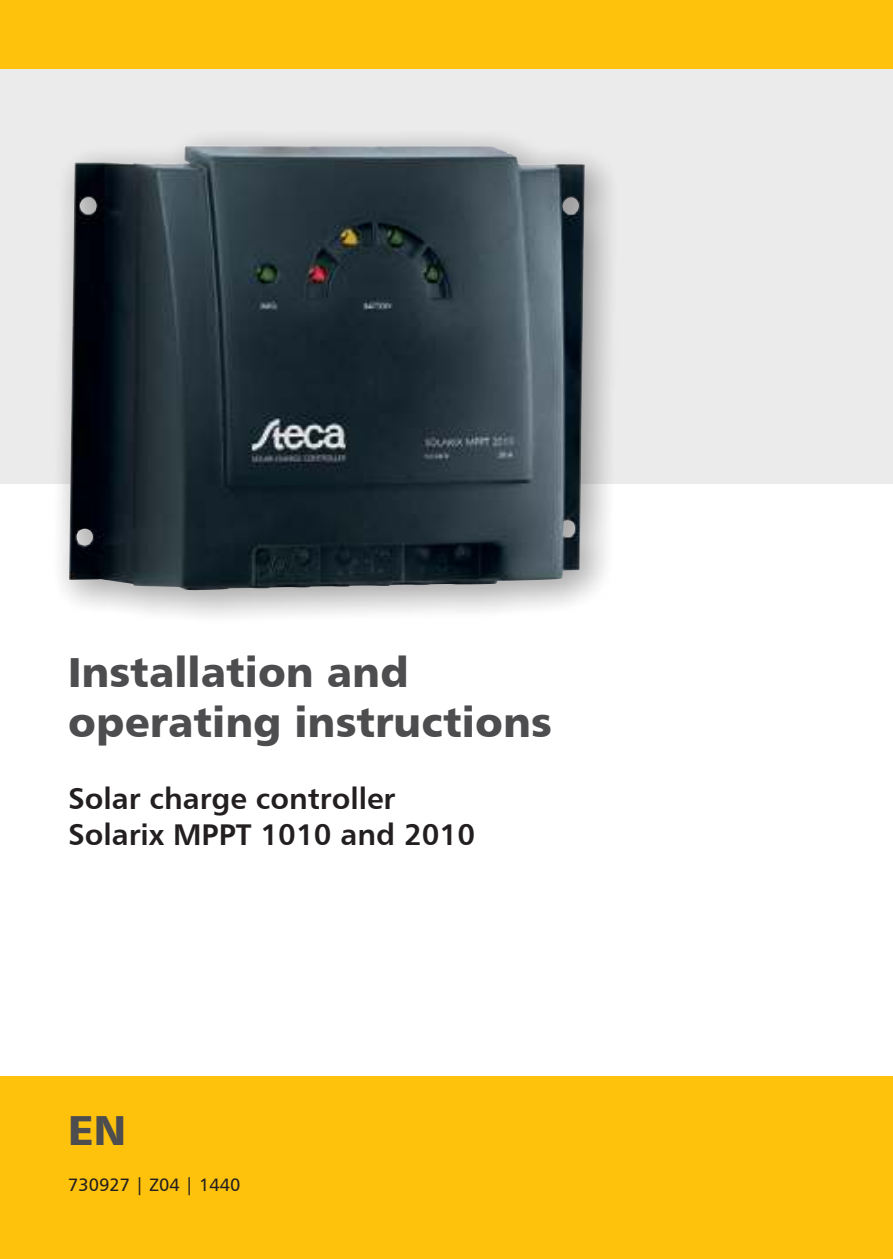
<style>
.page{position:relative;width:893px;height:1259px;background:#fff}
.page>*{position:absolute;margin:0;border:0;box-sizing:border-box;transform-origin:0 0}
.t1{font:42px/50.4px "Humanist 777 BT Black B";color:#4d4d4f}
.t2{font:30px/36px "Humanist 777 BT Bold B";color:#231f20}
.t3{font:18px "Humanist 777 BT Roman B";color:#231f20}
</style>
<div class="page">
<div style="left:0;top:1076px;width:893px;height:183px;background:#fec20d"></div>
<div style="left:0;top:0;width:893px;height:483px;background:#ebebec"></div>
<div style="left:0;top:0;width:893px;height:68px;background:#fec20d"></div>
<div style="left:50px;top:125px;width:572px;height:501px;background:#231f20;opacity:.4"></div>
<img style="left:69px;top:146px;width:516px;height:444px">
<h1 class="t1" style="left:68px;top:650px;width:485px">Installation and operating instructions</h1>
<p class="t2" style="left:68px;top:783px;width:409px">Solar charge controller<br>Solarix MPPT 1010 and 2010</p>
<h1 class="t1" style="left:68px;top:1108px;width:59px">EN</h1>
<p class="t3" style="left:68px;top:1177px;width:174px">730927 | Z04 | 1440</p>
</div>
